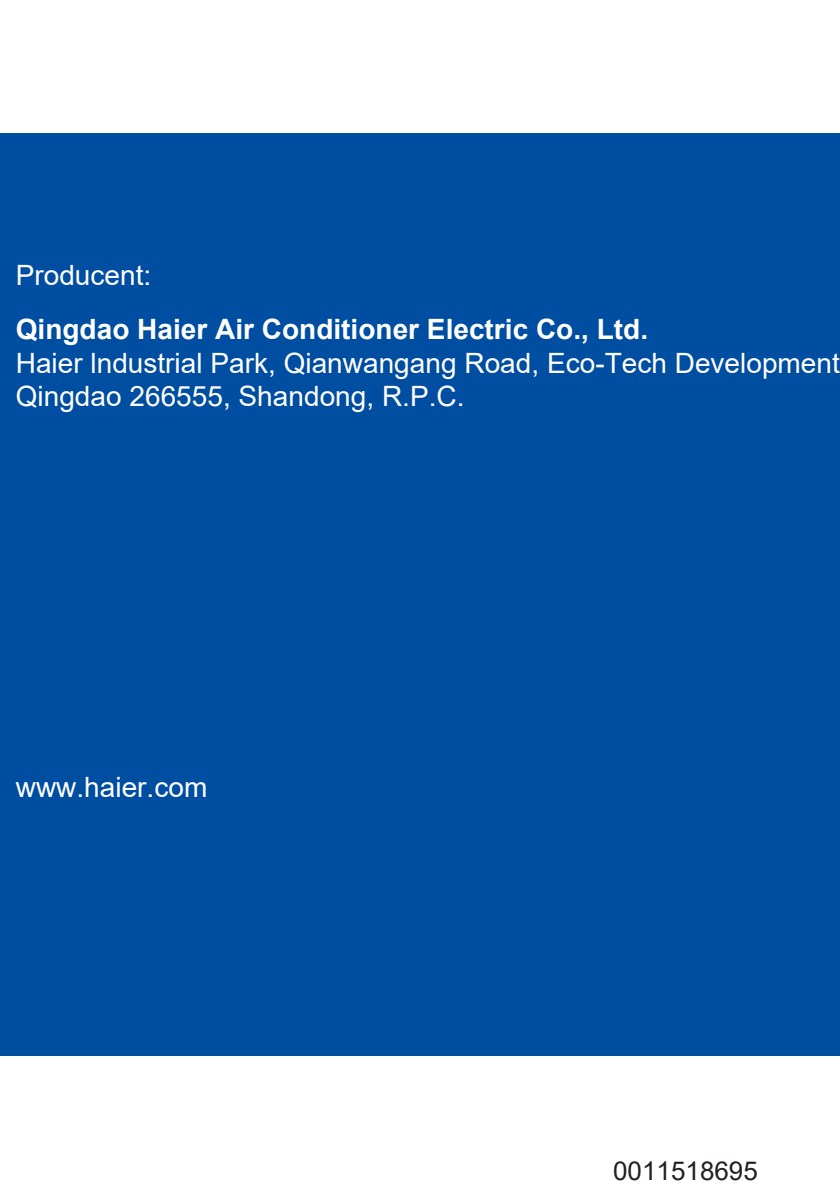
<style>
.page{position:relative;width:840px;height:1191px;background:#fff}
.page>*{position:absolute;margin:0;border:0;box-sizing:border-box;transform-origin:0 0}
.t1{font:28px/33.6px "Arial";color:#fff}
.t2{font:700 28px "Arial";color:#fff}
.t3{font:26px "Arial";color:#231f20}
.s1{font-style:inherit}
</style>
<div class="page">
<div style="left:0;top:133px;width:839px;height:922px;background:#004ea1"></div>
<p class="t1" style="left:16px;top:258px;width:137px">Producent:</p>
<p class="t2" style="left:16px;top:309px;width:633px">Qingdao Haier Air Conditioner Electric Co., Ltd.</p>
<p class="t1" style="left:16px;top:346px;width:825px">Haier lndustrial Park, Qianwangang Road, Eco-Tech Development<br>Qingdao 266555, Shandong, R.P.C.</p>
<p class="t1" style="left:16px;top:770px;width:193px"><span class="s1">w</span>ww.haier.com</p>
<p class="t3" style="left:612px;top:1152px;width:146px">0011518695</p>
</div>
